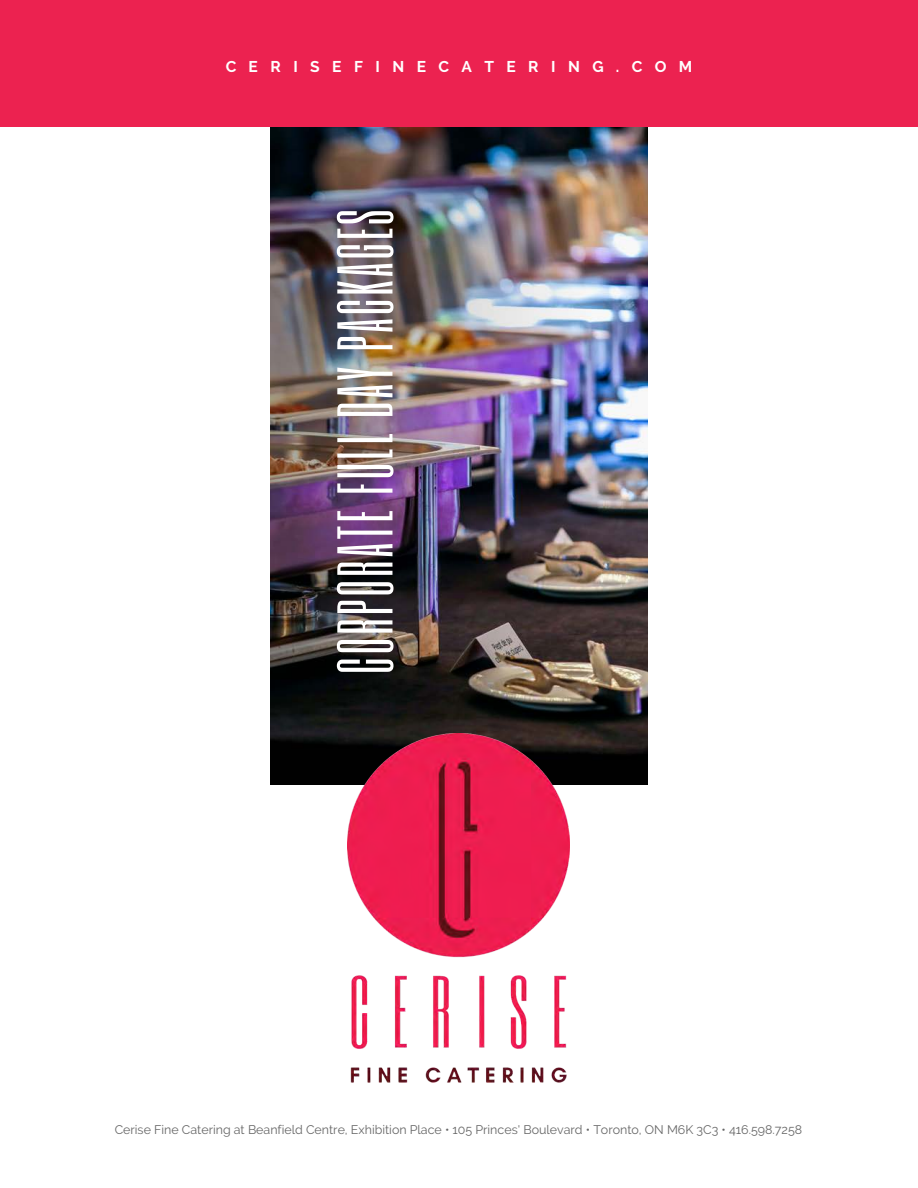
<style>
.page{position:relative;width:918px;height:1188px;background:#fff}
.page>*{position:absolute;margin:0;border:0;box-sizing:border-box;transform-origin:0 0}
.t1{font:65.4px "Six Caps";letter-spacing:.05em;color:#fff}
.t2{font:700 15.6px "Raleway";letter-spacing:.8em;color:#fff}
.t3{font:12.45px "Raleway";color:#666}
</style>
<div class="page">
<img style="left:270px;top:127px;width:378px;height:658px">
<div style="left:0;top:0;width:918px;height:127px;background:#ec2250"></div>
<img style="left:347px;top:733px;width:223px;height:349px">
<p class="t2" style="left:226px;top:58px;width:468px">CERISEFINECATERING.COM</p>
<h1 class="t1" style="left:320px;top:674px;width:465px;rotate:-90deg">CORPORATE FULL DAY PACKAGES</h1>
<p class="t3" style="left:115px;top:1123px;width:689px">Cerise Fine Catering at Beanfield Centre, Exhibition Place • 105 Princes' Boulevard • Toronto, ON M6K 3C3 • 416.598.7258</p>
</div>
